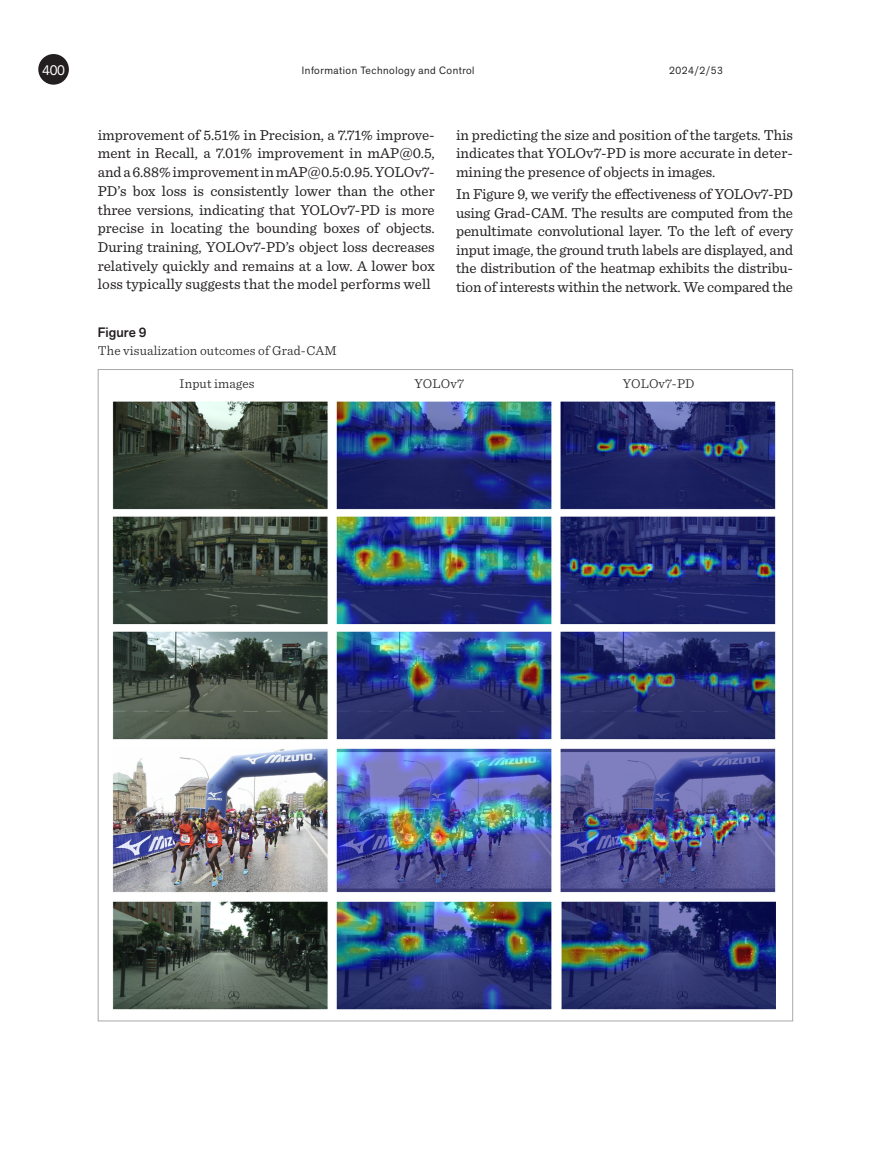
<style>
.page{position:relative;width:893px;height:1149px;background:#fff}
.page>*{position:absolute;margin:0;border:0;box-sizing:border-box;transform-origin:0 0}
.pagrindinis{font:15px/18.8px "Sentinel";color:#231f20;text-align:justify}
.t1{font:14.1px "Akzid Grtsk Next";color:#fff}
.Pav_pavadin{font:300 13.5px "Sentinel";letter-spacing:.01em;color:#231f20}
.Pav_nr{font:500 13.5px "Akzid Grtsk Next";color:#231f20}
.t2{font:10.5px "Akzid Grtsk Next";letter-spacing:.05em;color:#231f20}
</style>
<div class="page">
<div style="left:38px;top:54px;width:31px;height:31px;background:#231f20;border-radius:50%"></div>
<img style="left:112px;top:402px;width:663px;height:606px">
<p class="t1" style="left:42px;top:61px;width:24px">400</p>
<p class="t2" style="left:302px;top:63px;width:174px">Information Technology and Control</p>
<p class="t2" style="left:669px;top:63px;width:55px">2024/2/53</p>
<p class="pagrindinis" style="left:98px;top:124px;width:338px">improvement of 5.51% in Precision, a 7.71% improve&shy;ment in Recall, a 7.01% improvement in mAP@0.5, and a 6.88% improvement in mAP@0.5:0.95. YOLOv7- PD’s box loss is consistently lower than the other three versions, indicating that YOLOv7-PD is more precise in locating the bounding boxes of objects.<br>During training, YOLOv7-PD’s object loss decreases relatively quickly and remains at a low. A lower box loss typically suggests that the model performs well</p>
<p class="Pav_nr" style="left:98px;top:323px;width:50px">Figure 9</p>
<p class="Pav_pavadin" style="left:98px;top:340px;width:241px">The visualization outcomes of Grad-CAM</p>
<p class="pagrindinis" style="left:456px;top:124px;width:338px">in predicting the size and position of the targets. This indicates that YOLOv7-PD is more accurate in deter&shy;mining the presence of objects in images.</p>
<p class="pagrindinis" style="left:456px;top:184px;width:339px">In Figure 9, we verify the effectiveness of YOLOv7-PD using Grad-CAM. The results are computed from the penultimate convolutional layer. To the left of every input image, the ground truth labels are displayed, and the distribution of the heatmap exhibits the distribu&shy;tion of interests within the network. We compared the</p>
<p class="Pav_pavadin" style="left:180px;top:373px;width:76px">Input images</p>
<p class="Pav_pavadin" style="left:415px;top:373px;width:51px">YOLOv7</p>
<p class="Pav_pavadin" style="left:623px;top:373px;width:73px">YOLOv7-PD</p>
</div>
